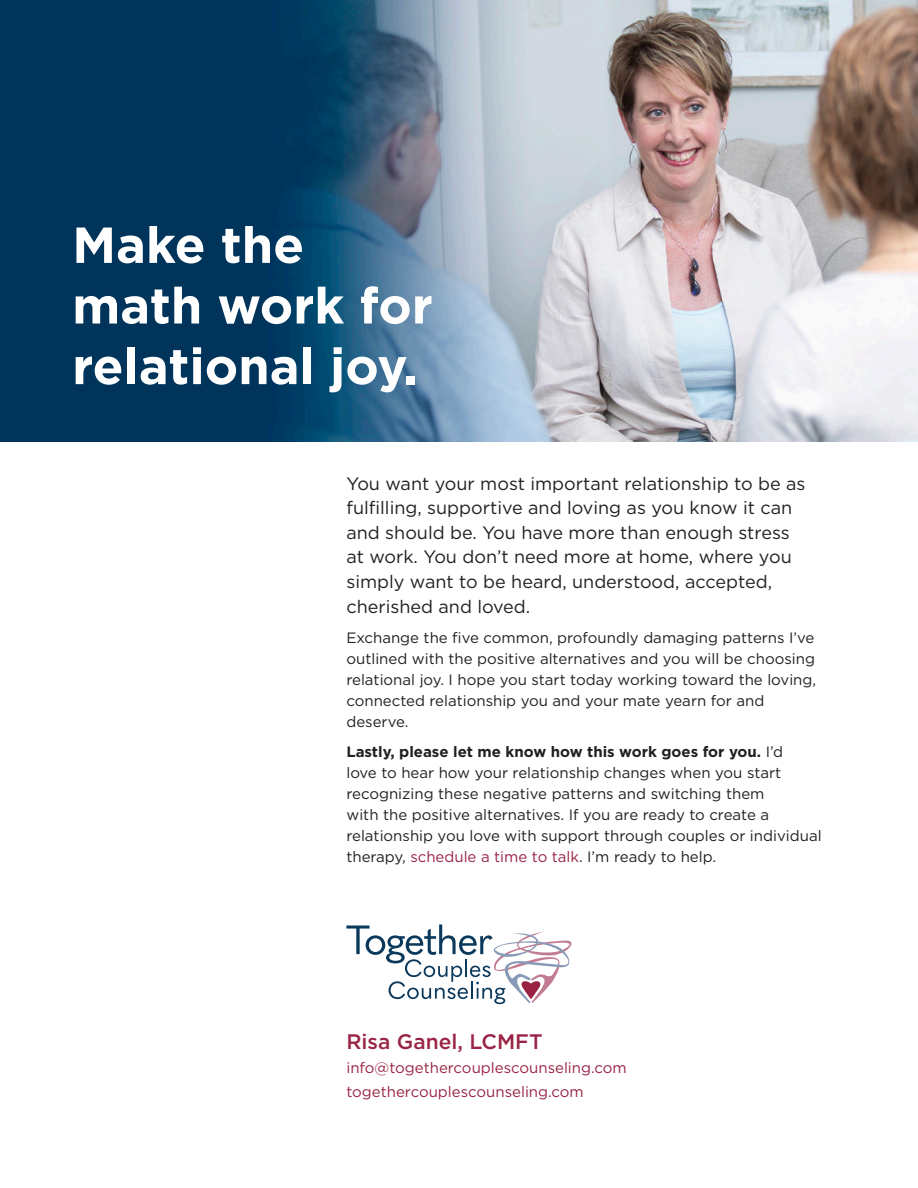
<style>
.page{position:relative;width:918px;height:1188px;background:#fff}
.page>*{position:absolute;margin:0;border:0;box-sizing:border-box;transform-origin:0 0}
.headline{font:700 50.55px/60.6px "Gotham";color:#fff}
.t1{font:500 21px "Gotham";color:#992445}
.intro{font:18px/24.6px "Gotham";color:#231f20}
.body{font:15px/21px "Gotham";color:#231f20}
.t2{font:15px "Gotham";color:#992445}
.s1{font-weight:700}
.s2{color:#992445}
</style>
<div class="page">
<img style="left:0;top:0;width:918px;height:441px">
<svg style="left:346px;top:924px;width:226px;height:80px"></svg>
<p class="headline" style="left:72px;top:214px;width:362px">Make the math work for relational joy.</p>
<p class="intro" style="left:346px;top:471px;width:461px">You want your most important relationship to be as fulfilling, supportive and loving as you know it can and should be. You have more than enough stress at work. You don’t need more at home, where you simply want to be heard, understood, accepted, cherished and loved.</p>
<p class="body" style="left:346px;top:626px;width:471px">Exchange the five common, profoundly damaging patterns I’ve outlined with the positive alternatives and you will be choosing relational joy. I hope you start today working toward the loving, connected relationship you and your mate yearn for and deserve.</p>
<p class="body" style="left:346px;top:740px;width:477px"><span class="s1">Lastly, please let me know how this work goes for you.</span> I’d<br>love to hear how your relationship changes when you start recognizing these negative patterns and switching them<br>with the positive alternatives. If you are ready to create a relationship you love with support through couples or individual therapy, <span class="s2">schedule a time to talk</span>. I’m ready to help.</p>
<p class="t1" style="left:346px;top:1027px;width:198px">Risa Ganel, LCMFT</p>
<p class="t2" style="left:346px;top:1058px;width:282px">info@togethercouplescounseling.com</p>
<p class="t2" style="left:346px;top:1082px;width:239px">togethercouplescounseling.com</p>
</div>
